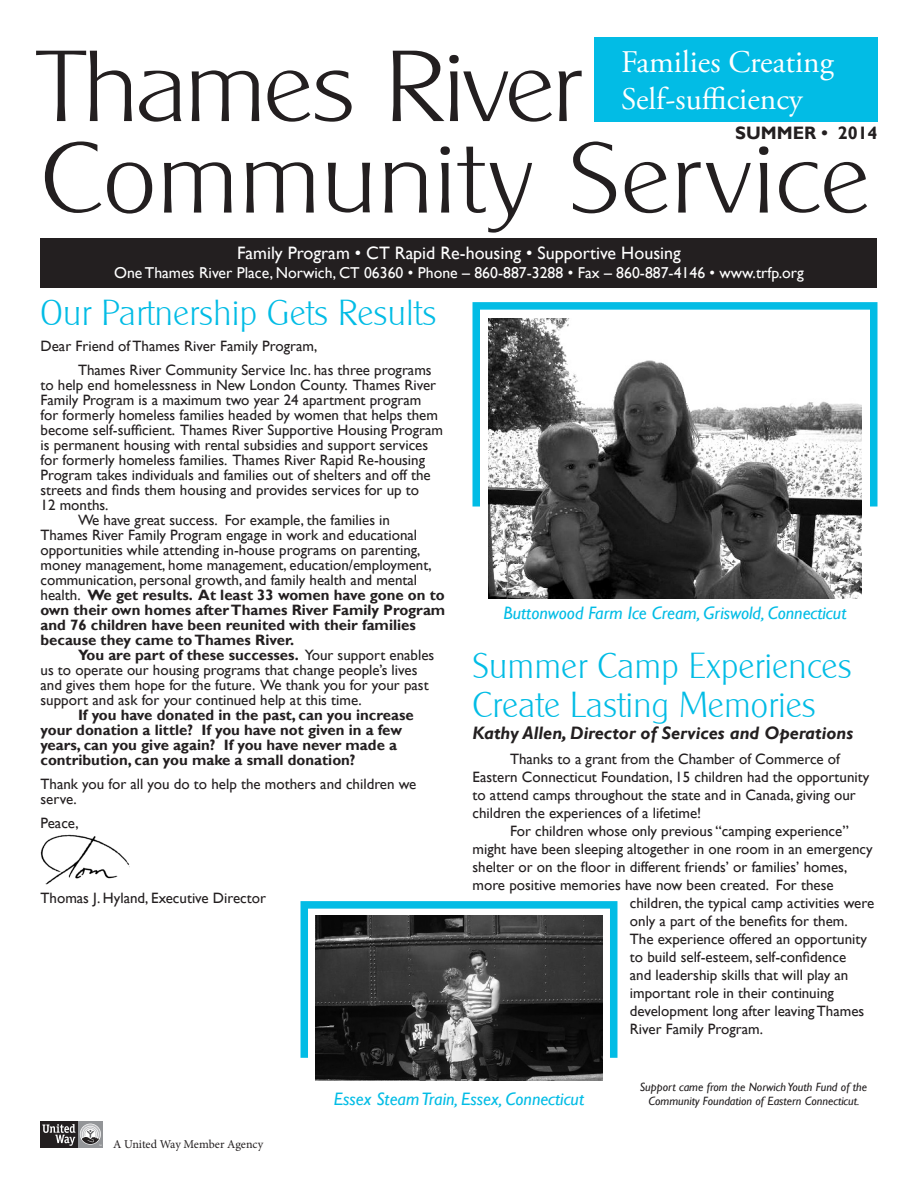
<style>
.page{position:relative;width:918px;height:1188px;background:#fff}
.page>*{position:absolute;margin:0;border:0;box-sizing:border-box;transform-origin:0 0}
.t1{font:300 101.25px "Clearly Gothic";letter-spacing:-.015em;color:#231f20;scale:1.11 1}
.t2{font:300 101.25px "Clearly Gothic";letter-spacing:-.035em;color:#231f20;scale:1.11 1}
.t3{font:300 36px/39px "Clearly Gothic";color:#02bce5}
.t4{font:31.5px "Adobe Garamond Pro";color:#fff}
.t5{font:italic 18px "Gill Sans";color:#02bce5}
.t6{font:18px "Gill Sans";color:#fff}
.t7{font:italic 700 18px "Gill Sans";color:#231f20}
.t8{font:700 18px "Gill Sans";color:#231f20}
.t9{font:15.75px "Gill Sans";color:#fff}
.t10{font:15px/15px "Gill Sans";color:#231f20}
.t11{font:700 15px/15px "Gill Sans";color:#231f20}
.t12{font:italic 12px "Gill Sans";color:#231f20}
.t13{font:12px "Minion Pro";letter-spacing:-.005em;color:#231f20}
.s1{font-weight:700}
</style>
<div class="page">
<div style="left:594px;top:38px;width:284px;height:84px;background:#02bce5"></div>
<div style="left:78px;top:1121px;width:25px;height:27px;background:#939598"></div>
<div style="left:40px;top:1121px;width:38px;height:27px;background:#231f20"></div>
<svg style="left:42px;top:1124px;width:60px;height:22px"></svg>
<div style="left:40px;top:238px;width:838px;height:49px;background:#231f20"></div>
<img style="left:41px;top:835px;width:89px;height:50px">
<img style="left:315px;top:916px;width:288px;height:164px">
<div style="left:301px;top:901px;width:316px;height:161px;border:8px solid #02bce5"></div>
<img style="left:488px;top:318px;width:374px;height:280px">
<div style="left:473px;top:302px;width:405px;height:208px;border:8px solid #02bce5"></div>
<p class="t4" style="left:621px;top:43px;width:214px">Families Creating</p>
<p class="t4" style="left:621px;top:80px;width:183px">Self-sufficiency</p>
<p class="t2" style="left:40px;top:31px;width:489px">Thames River</p>
<p class="t1" style="left:40px;top:122px;width:749px">Community Service</p>
<p class="t8" style="left:735px;top:122px;width:144px">SUMMER • 2014</p>
<p class="t6" style="left:237px;top:243px;width:445px">Family Program • CT Rapid Re-housing • Supportive Housing</p>
<p class="t9" style="left:114px;top:264px;width:691px">One Thames River Place, Norwich, CT 06360 • Phone – 860-887-3288 • Fax – 860-887-4146 • www.trfp.org</p>
<p class="t3" style="left:40px;top:294px;width:397px">Our Partnership Gets Results</p>
<p class="t10" style="left:40px;top:338px;width:278px">Dear Friend of Thames River Family Program,</p>
<p class="t10" style="left:40px;top:362px;width:404px;text-indent:38px">Thames River Community Service Inc. has three programs to help end homelessness in New London County. Thames River Family Program is a maximum two year 24 apartment program<br>for formerly homeless families headed by women that helps them become self-sufficient. Thames River Supportive Housing Program is permanent housing with rental subsidies and support services for formerly homeless families. Thames River Rapid Re-housing Program takes individuals and families out of shelters and off the streets and finds them housing and provides services for up to<br>12 months.</p>
<p class="t10" style="left:40px;top:512px;width:406px;text-indent:38px">We have great success. For example, the families in<br>Thames River Family Program engage in work and educational opportunities while attending in-house programs on parenting, money management, home management, education/employment, communication, personal growth, and family health and mental health. <span class="s1">We get results. At least 33 women have gone on to own their own homes after Thames River Family Program and 76 children have been reunited with their families because they came to Thames River.</span></p>
<p class="t10" style="left:40px;top:647px;width:395px;text-indent:38px"><span class="s1">You are part of these successes.</span> Your support enables us to operate our housing programs that change people’s lives and gives them hope for the future. We thank you for your past support and ask for your continued help at this time.</p>
<p class="t11" style="left:40px;top:707px;width:375px;text-indent:38px">If you have donated in the past, can you increase your donation a little? If you have not given in a few years, can you give again? If you have never made a contribution, can you make a small donation?</p>
<p class="t10" style="left:40px;top:776px;width:377px">Thank you for all you do to help the mothers and children we serve.</p>
<p class="t10" style="left:40px;top:815px;width:40px">Peace,</p>
<p class="t10" style="left:40px;top:890px;width:227px">Thomas J. Hyland, Executive Director</p>
<p class="t5" style="left:504px;top:603px;width:344px">Buttonwood Farm Ice Cream, Griswold, Connecticut</p>
<p class="t3" style="left:473px;top:646px;width:381px">Summer Camp Experiences<br>Create Lasting Memories</p>
<p class="t7" style="left:473px;top:722px;width:382px">Kathy Allen, Director of Services and Operations</p>
<p class="t10" style="left:473px;top:750px;width:398px;line-height:18px;text-indent:38px">Thanks to a grant from the Chamber of Commerce of Eastern Connecticut Foundation, 15 children had the opportunity to attend camps throughout the state and in Canada, giving our children the experiences of a lifetime!</p>
<p class="t10" style="left:510px;top:824px;width:340px">For children whose only previous “camping experience”</p>
<p class="t10" style="left:473px;top:842px;width:402px">might have been sleeping altogether in one room in an emergency</p>
<p class="t10" style="left:473px;top:860px;width:376px">shelter or on the floor in different friends’ or families’ homes,</p>
<p class="t10" style="left:473px;top:878px;width:363px">more positive memories have now been created. For these</p>
<p class="t10" style="left:630px;top:896px;width:246px">children, the typical camp activities were</p>
<p class="t10" style="left:630px;top:914px;width:219px">only a part of the benefits for them.</p>
<p class="t10" style="left:630px;top:932px;width:239px">The experience offered an opportunity</p>
<p class="t10" style="left:630px;top:950px;width:218px">to build self-esteem, self-confidence</p>
<p class="t10" style="left:630px;top:968px;width:220px">and leadership skills that will play an</p>
<p class="t10" style="left:630px;top:986px;width:206px">important role in their continuing</p>
<p class="t10" style="left:630px;top:1004px;width:236px">development long after leaving Thames</p>
<p class="t10" style="left:630px;top:1022px;width:135px">River Family Program.</p>
<p class="t13" style="left:113px;top:1136px;width:152px">A United Way Member Agency</p>
<p class="t12" style="left:640px;top:1080px;width:229px">Support came from the Norwich Youth Fund of the</p>
<p class="t5" style="left:334px;top:1089px;width:252px">Essex Steam Train, Essex, Connecticut</p>
<p class="t12" style="left:649px;top:1094px;width:213px">Community Foundation of Eastern Connecticut.</p>
</div>
